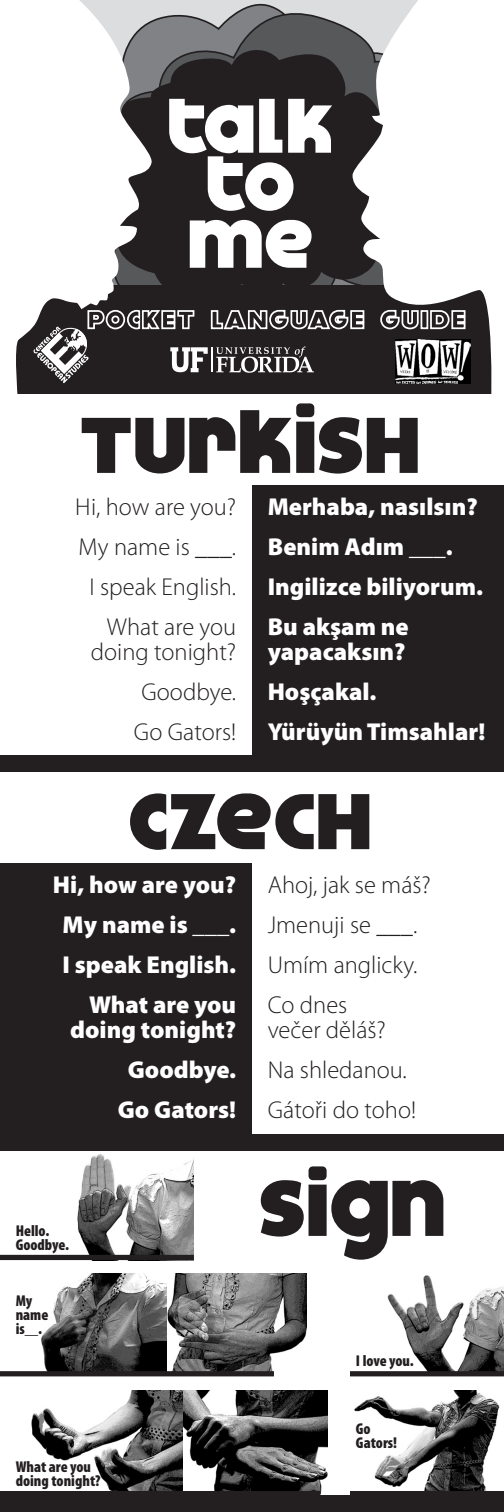
<style>
.page{position:relative;width:504px;height:1512px;background:#fff}
.page>*{position:absolute;margin:0;border:0;box-sizing:border-box;transform-origin:0 0}
._3-bigger_text{font:900 24.5px/24.5px "Myriad Pro";color:#fff}
._4-thinner_text{font:300 24.5px/24.5px "Myriad Pro";color:#231f20}
._2-text{font:900 condensed 15.75px/14px "Myriad Pro";color:#231f20}
</style>
<div class="page">
<div style="left:0;top:864px;width:252px;height:270px;background:#231f20"></div>
<div style="left:252px;top:486px;width:252px;height:270px;background:#231f20"></div>
<svg style="left:154px;top:0;width:199px;height:45px;background:#8f9092"></svg>
<svg style="left:154px;top:45px;width:199px;height:240px;background:#2d292b"></svg>
<svg style="left:169px;top:99px;width:163px;height:112px"></svg>
<svg style="left:190px;top:220px;width:122px;height:48px"></svg>
<div style="left:0;top:285px;width:504px;height:109px;background:#231f20"></div>
<svg style="left:353px;top:0;width:151px;height:394px"></svg>
<svg style="left:0;top:0;width:154px;height:394px"></svg>
<img style="left:466px;top:340px;width:5px;height:43px">
<svg style="left:33px;top:309px;width:433px;height:74px"></svg>
<svg style="left:82px;top:403px;width:336px;height:71px"></svg>
<svg style="left:130px;top:793px;width:239px;height:57px"></svg>
<svg style="left:261px;top:1166px;width:182px;height:94px"></svg>
<img style="left:50px;top:1154px;width:144px;height:101px">
<div style="left:0;top:1255px;width:194px;height:5px;background:#231f20"></div>
<img style="left:31px;top:1390px;width:296px;height:103px">
<img style="left:354px;top:1390px;width:146px;height:101px">
<div style="left:0;top:1491px;width:320px;height:5px;background:#231f20"></div>
<div style="left:350px;top:1491px;width:154px;height:5px;background:#231f20"></div>
<img style="left:166px;top:1274px;width:141px;height:97px">
<img style="left:387px;top:1275px;width:117px;height:96px">
<img style="left:41px;top:1274px;width:125px;height:97px">
<div style="left:0;top:1371px;width:274px;height:5px;background:#231f20"></div>
<div style="left:350px;top:1371px;width:154px;height:5px;background:#231f20"></div>
<div style="left:0;top:755px;width:504px;height:17px;background:#231f20"></div>
<div style="left:0;top:1134px;width:504px;height:17px;background:#231f20"></div>
<div style="left:0;top:1495px;width:504px;height:17px;background:#231f20"></div>
<p class="_4-thinner_text" style="left:75px;top:494px;width:162px">Hi, how are you?</p>
<p class="_4-thinner_text" style="left:79px;top:535px;width:159px">My name is ___.</p>
<p class="_4-thinner_text" style="left:90px;top:575px;width:148px">I speak English.</p>
<p class="_4-thinner_text" style="left:91px;top:615px;width:147px;text-align:right">What are you doing tonight?</p>
<p class="_4-thinner_text" style="left:142px;top:680px;width:96px">Goodbye.</p>
<p class="_4-thinner_text" style="left:134px;top:720px;width:104px">Go Gators!</p>
<p class="_3-bigger_text" style="left:268px;top:494px;width:212px">Merhaba, nasılsın?</p>
<p class="_3-bigger_text" style="left:268px;top:534px;width:186px">Benim Adım ___.</p>
<p class="_3-bigger_text" style="left:268px;top:575px;width:217px">Ingilizce biliyorum.</p>
<p class="_3-bigger_text" style="left:268px;top:615px;width:143px">Bu akşam ne yapacaksın?</p>
<p class="_3-bigger_text" style="left:268px;top:680px;width:110px">Hoşçakal.</p>
<p class="_3-bigger_text" style="left:268px;top:720px;width:219px">Yürüyün Timsahlar!</p>
<p class="_3-bigger_text" style="left:53px;top:872px;width:185px">Hi, how are you?</p>
<p class="_3-bigger_text" style="left:63px;top:912px;width:175px">My name is ___.</p>
<p class="_3-bigger_text" style="left:62px;top:953px;width:175px">I speak English.</p>
<p class="_3-bigger_text" style="left:70px;top:993px;width:168px;text-align:right">What are you doing tonight?</p>
<p class="_3-bigger_text" style="left:128px;top:1058px;width:110px">Goodbye.</p>
<p class="_3-bigger_text" style="left:118px;top:1098px;width:120px">Go Gators!</p>
<p class="_4-thinner_text" style="left:268px;top:872px;width:165px">Ahoj, jak se máš?</p>
<p class="_4-thinner_text" style="left:268px;top:913px;width:151px">Jmenuji se ___.</p>
<p class="_4-thinner_text" style="left:268px;top:953px;width:151px">Umím anglicky.</p>
<p class="_4-thinner_text" style="left:268px;top:993px;width:120px">Co dnes večer děláš?</p>
<p class="_4-thinner_text" style="left:268px;top:1058px;width:141px">Na shledanou.</p>
<p class="_4-thinner_text" style="left:268px;top:1098px;width:150px">Gátoři do toho!</p>
<p class="_2-text" style="left:16px;top:1223px;width:35px">Hello.</p>
<p class="_2-text" style="left:16px;top:1237px;width:55px">Goodbye.</p>
<p class="_2-text" style="left:16px;top:1293px;width:18px">My</p>
<p class="_2-text" style="left:16px;top:1307px;width:34px">name</p>
<p class="_2-text" style="left:16px;top:1321px;width:28px">is_.</p>
<p class="_2-text" style="left:16px;top:1460px;width:87px">What are you doing tonight?</p>
<p class="_2-text" style="left:356px;top:1354px;width:59px">I love you.</p>
<p class="_2-text" style="left:356px;top:1421px;width:16px">Go</p>
<p class="_2-text" style="left:356px;top:1435px;width:43px">Gators!</p>
</div>
